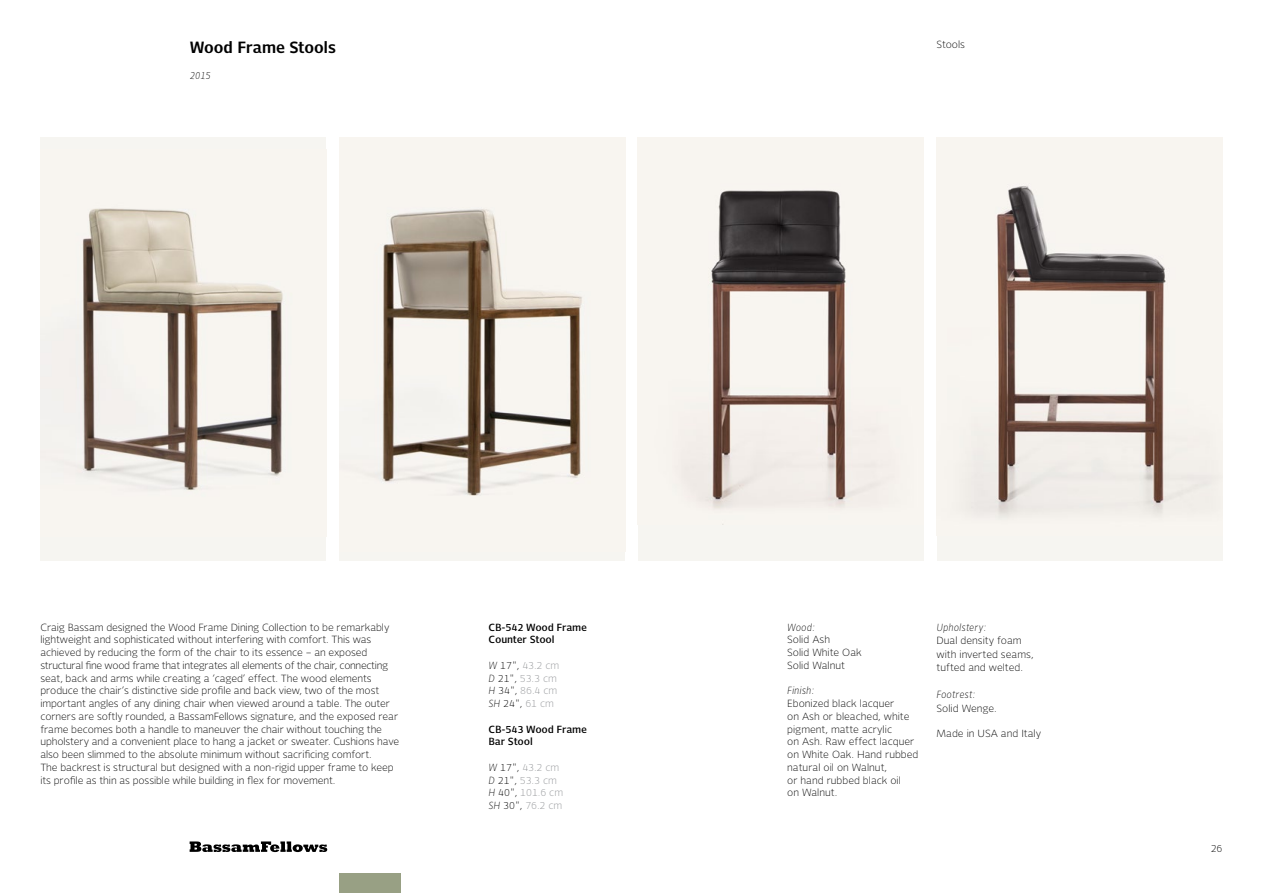
<style>
.page{position:relative;width:1263px;height:893px;background:#fff}
.page>*{position:absolute;margin:0;border:0;box-sizing:border-box;transform-origin:0 0}
.t1{font:700 16.5px "New Libris";color:#000}
.t2{font:300 10.5px/12.8px "New Libris";letter-spacing:-.01em;color:#000}
.t3{font:300 10.5px/12.8px "New Libris";color:#939598}
.t4{font:600 10.5px/12.8px "New Libris";color:#000}
.t5{font:italic 300 10.5px "New Libris";color:#000}
.s1{font-style:italic;color:#000}
.s2{color:#000}
</style>
<div class="page">
<svg style="left:190px;top:841px;width:137px;height:11px"></svg>
<div style="left:339px;top:873px;width:62px;height:20px;background:#98a084"></div>
<div style="left:40px;top:137px;width:286px;height:424px;background:#f6f5f1"></div>
<img style="left:81px;top:208px;width:202px;height:282px">
<div style="left:638px;top:137px;width:286px;height:424px;background:#f6f5f1"></div>
<img style="left:684px;top:190px;width:197px;height:319px">
<div style="left:339px;top:137px;width:286px;height:424px;background:#f6f5f1"></div>
<img style="left:381px;top:209px;width:201px;height:287px">
<div style="left:936px;top:137px;width:286px;height:424px;background:#f6f5f1"></div>
<img style="left:969px;top:186px;width:244px;height:332px">
<h1 class="t1" style="left:190px;top:38px;width:148px">Wood Frame Stools</h1>
<p class="t2" style="left:936px;top:38px;width:30px">Stools</p>
<p class="t5" style="left:190px;top:69px;width:22px">2015</p>
<p class="t2" style="left:40px;top:620px;width:360px">Craig Bassam designed the Wood Frame Dining Collection to be remarkably lightweight and sophisticated without interfering with comfort. This was achieved by reducing the form of the chair to its essence – an exposed structural fine wood frame that integrates all elements of the chair, connecting seat, back and arms while creating a ‘caged’ effect. The wood elements produce the chair’s distinctive side profile and back view, two of the most important angles of any dining chair when viewed around a table. The outer corners are softly rounded, a BassamFellows signature, and the exposed rear frame becomes both a handle to maneuver the chair without touching the upholstery and a convenient place to hang a jacket or sweater. Cushions have also been slimmed to the absolute minimum without sacrificing comfort.<br>The backrest is structural but designed with a non-rigid upper frame to keep its profile as thin as possible while building in flex for movement.</p>
<p class="t4" style="left:488px;top:620px;width:100px">CB-542 Wood Frame<br>Counter Stool</p>
<p class="t3" style="left:488px;top:659px;width:72px"><span class="s1">W</span> <span class="s2">17",</span> 43.2 cm<br><span class="s1">D</span> <span class="s2">21",</span> 53.3 cm<br><span class="s1">H</span> <span class="s2">34",</span> 86.4 cm<br><span class="s1">SH</span> <span class="s2">24",</span> 61 cm</p>
<p class="t4" style="left:488px;top:722px;width:100px">CB-543 Wood Frame<br>Bar Stool</p>
<p class="t3" style="left:488px;top:761px;width:76px"><span class="s1">W</span> <span class="s2">17",</span> 43.2 cm<br><span class="s1">D</span> <span class="s2">21",</span> 53.3 cm<br><span class="s1">H</span> <span class="s2">40",</span> 101.6 cm<br><span class="s1">SH</span> <span class="s2">30",</span> 76.2 cm</p>
<p class="t5" style="left:787px;top:621px;width:29px">Wood:</p>
<p class="t2" style="left:787px;top:633px;width:76px">Solid Ash<br>Solid White Oak<br>Solid Walnut</p>
<p class="t5" style="left:787px;top:685px;width:29px">Finish:</p>
<p class="t2" style="left:787px;top:697px;width:133px">Ebonized black lacquer<br>on Ash or bleached, white pigment, matte acrylic<br>on Ash. Raw effect lacquer on White Oak. Hand rubbed natural oil on Walnut,<br>or hand rubbed black oil<br>on Walnut.</p>
<p class="t5" style="left:936px;top:621px;width:51px">Upholstery:</p>
<p class="t2" style="left:936px;top:634px;width:99px;line-height:13.5px">Dual density foam with inverted seams, tufted and welted.</p>
<p class="t5" style="left:936px;top:689px;width:40px">Footrest:</p>
<p class="t2" style="left:936px;top:701px;width:62px">Solid Wenge.</p>
<p class="t2" style="left:936px;top:727px;width:106px">Made in USA and Italy</p>
<p class="t2" style="left:1211px;top:842px;width:13px">26</p>
</div>
